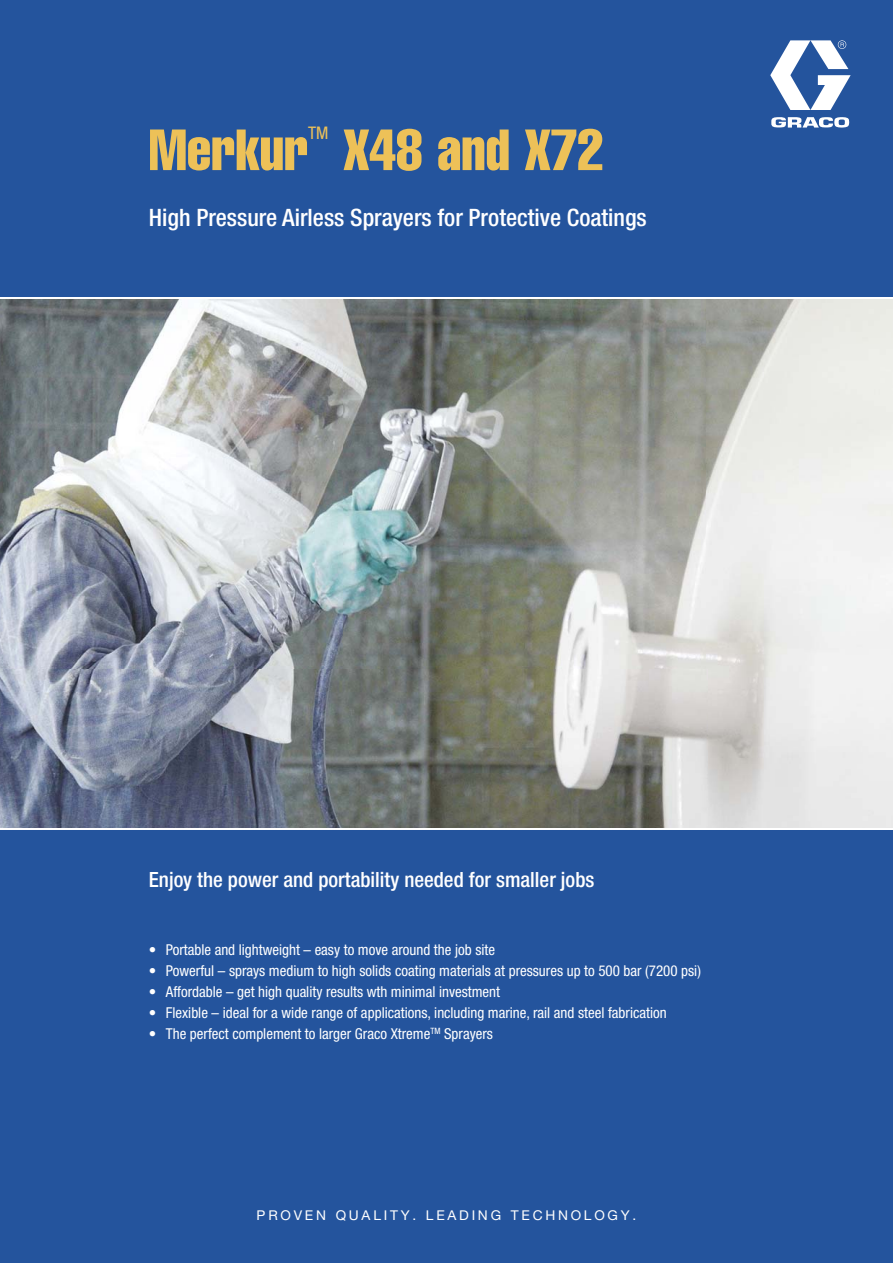
<style>
.page{position:relative;width:893px;height:1263px;background:#24549d}
.page>*{position:absolute;margin:0;border:0;box-sizing:border-box;transform-origin:0 0}
.t1{font:57px "Helvetica LT Std Comp";color:#edc158}
.t2{font:500 condensed 24px "Helvetica Neue LT Std";color:#fff}
.t3{font:500 condensed 21px "Helvetica Neue LT Std";color:#fff}
.t4{font:condensed 17.4px "Helvetica Neue LT Std";color:#edc158}
.t5{font:condensed 15px "Helvetica Neue LT Std";color:#fff}
.t6{font:13.5px "Helvetica Neue LT Std";letter-spacing:.2em;color:#fff}
</style>
<div class="page">
<img style="left:0;top:298px;width:893px;height:530px">
<svg style="left:770px;top:40px;width:81px;height:88px"></svg>
<hr style="left:0;top:297px;width:893px;height:1px;background:#fff">
<hr style="left:0;top:828px;width:893px;height:2px;background:#fff">
<h1 class="t1" style="left:149px;top:129px;width:161px">Merkur</h1>
<p class="t4" style="left:308px;top:127px;width:22px">TM</p>
<h1 class="t1" style="left:343px;top:129px;width:262px">X48 and X72</h1>
<h2 class="t2" style="left:149px;top:208px;width:500px">High Pressure Airless Sprayers for Protective Coatings</h2>
<h3 class="t3" style="left:149px;top:872px;width:447px">Enjoy the power and portability needed for smaller jobs</h3>
<p class="t5" style="left:149px;top:944px;width:348px">• Portable and lightweight – easy to move around the job site</p>
<p class="t5" style="left:149px;top:965px;width:554px">• Powerful – sprays medium to high solids coating materials at pressures up to 500 bar (7200 psi)</p>
<p class="t5" style="left:149px;top:986px;width:353px">• Affordable – get high quality results wth minimal investment</p>
<p class="t5" style="left:149px;top:1007px;width:519px">• Flexible – ideal for a wide range of applications, including marine, rail and steel fabrication</p>
<p class="t5" style="left:149px;top:1028px;width:346px">• The perfect complement to larger Graco Xtreme<sup>TM</sup> Sprayers</p>
<p class="t6" style="left:257px;top:1211px;width:381px">PROVEN QUALITY. LEADING TECHNOLOGY.</p>
</div>
